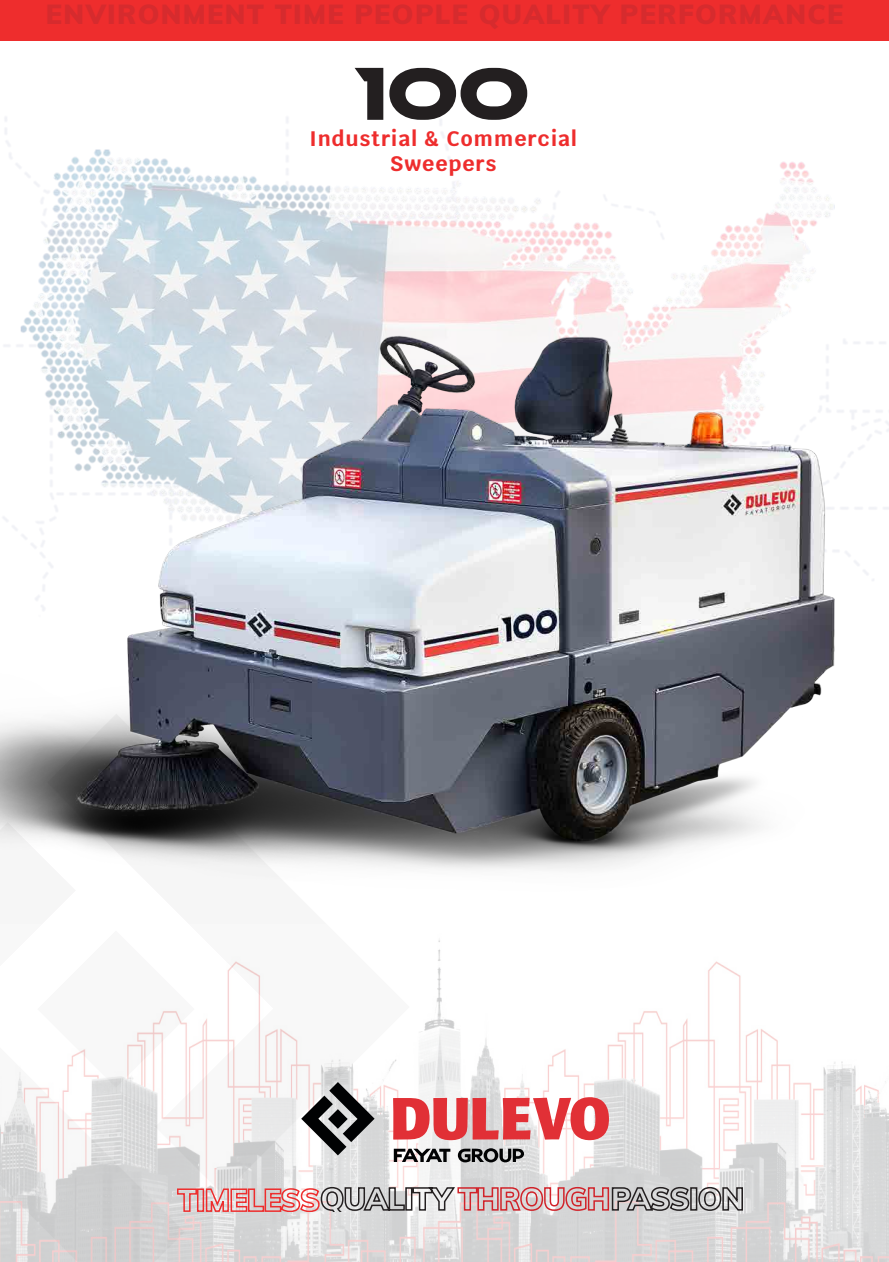
<style>
.page{position:relative;width:889px;height:1262px;background:#fff}
.page>*{position:absolute;margin:0;border:0;box-sizing:border-box;transform-origin:0 0}
.t1{font:72px "Ethnocentric";color:#231f20}
.t2{font:900 27px "Muli";letter-spacing:.05em;color:#d62b2e}
.t3{font:700 21px "Krub";letter-spacing:.05em;color:#ee2d2d}
</style>
<div class="page">
<img style="left:0;top:0;width:889px;height:264px">
<img style="left:0;top:1008px;width:889px;height:254px">
<svg style="left:176px;top:1186px;width:567px;height:26px;background:#c6a6a7"></svg>
<svg style="left:301px;top:1082px;width:73px;height:73px"></svg>
<svg style="left:394px;top:1148px;width:56px;height:14px"></svg>
<svg style="left:458px;top:1148px;width:66px;height:14px"></svg>
<svg style="left:393px;top:1097px;width:216px;height:43px"></svg>
<img style="left:0;top:264px;width:889px;height:744px">
<p class="t2" style="left:46px;top:-5px;width:799px">ENVIRONMENT TIME PEOPLE QUALITY PERFORMANCE</p>
<p class="t1" style="left:351px;top:57px;width:180px">100</p>
<p class="t3" style="left:390px;top:151px;width:108px">Sweepers</p>
<p class="t3" style="left:309px;top:126px;width:268px">Industrial &amp; Commercial</p>
</div>
